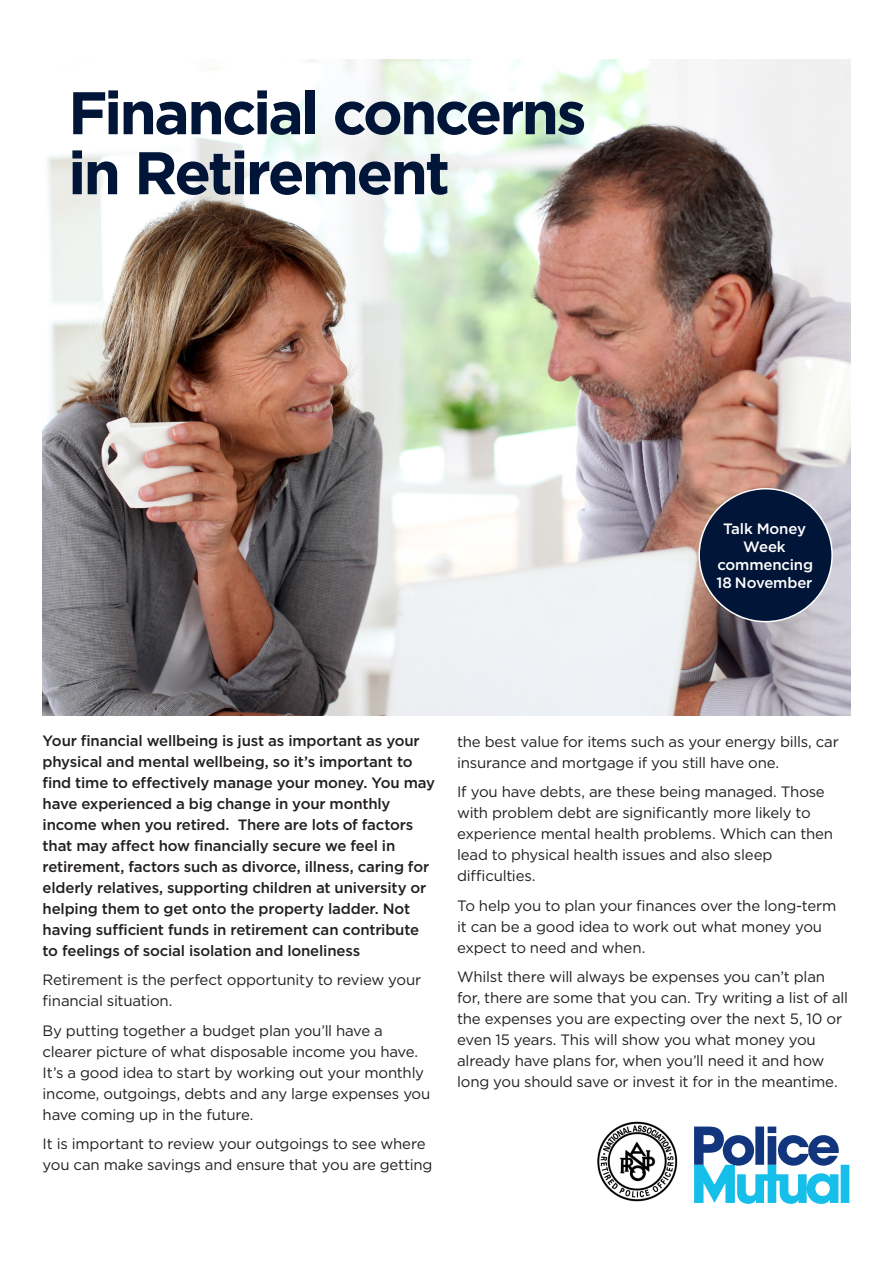
<style>
.page{position:relative;width:893px;height:1263px;background:#fff}
.page>*{position:absolute;margin:0;border:0;box-sizing:border-box;transform-origin:0 0}
.t1{font:700 60px/60px "Gotham";letter-spacing:-.045em;color:#001537}
.t2{font:15px/21px "Gotham";letter-spacing:-.015em;color:#231f20}
.t3{font:500 15px/21px "Gotham";letter-spacing:-.01em;color:#231f20}
.t4{font:500 15px/18px "Gotham";letter-spacing:-.01em;color:#fff;text-align:center}
</style>
<div class="page">
<img style="left:43px;top:60px;width:807px;height:655px">
<div style="left:699px;top:489px;width:133px;height:133px;background:#001537;border-radius:50%"></div>
<img style="left:596px;top:1119px;width:84px;height:84px;border-radius:41px">
<svg style="left:694px;top:1126px;width:155px;height:78px"></svg>
<p class="t1" style="left:68px;top:81px;width:520px">Financial concerns in Retirement</p>
<p class="t4" style="left:716px;top:519px;width:98px">Talk Money<br>Week commencing<br>18 November</p>
<p class="t3" style="left:43px;top:730px;width:394px">Your financial wellbeing is just as important as your physical and mental wellbeing, so it’s important to find time to effectively manage your money. You may have experienced a big change in your monthly income when you retired. There are lots of factors that may affect how financially secure we feel in retirement, factors such as divorce, illness, caring for elderly relatives, supporting children at university or helping them to get onto the property ladder. Not having sufficient funds in retirement can contribute to feelings of social isolation and loneliness</p>
<p class="t2" style="left:43px;top:969px;width:380px">Retirement is the perfect opportunity to review your financial situation.</p>
<p class="t2" style="left:43px;top:1020px;width:389px">By putting together a budget plan you’ll have a clearer picture of what disposable income you have.<br>It’s a good idea to start by working out your monthly income, outgoings, debts and any large expenses you have coming up in the future.</p>
<p class="t2" style="left:43px;top:1133px;width:391px">It is important to review your outgoings to see where you can make savings and ensure that you are getting</p>
<p class="t2" style="left:457px;top:731px;width:383px">the best value for items such as your energy bills, car insurance and mortgage if you still have one.</p>
<p class="t2" style="left:457px;top:781px;width:377px">If you have debts, are these being managed. Those with problem debt are significantly more likely to experience mental health problems. Which can then lead to physical health issues and also sleep difficulties.</p>
<p class="t2" style="left:457px;top:895px;width:381px">To help you to plan your finances over the long-term it can be a good idea to work out what money you expect to need and when.</p>
<p class="t2" style="left:457px;top:966px;width:392px">Whilst there will always be expenses you can’t plan for, there are some that you can. Try writing a list of all the expenses you are expecting over the next 5, 10 or even 15 years. This will show you what money you already have plans for, when you’ll need it and how long you should save or invest it for in the meantime.</p>
</div>
